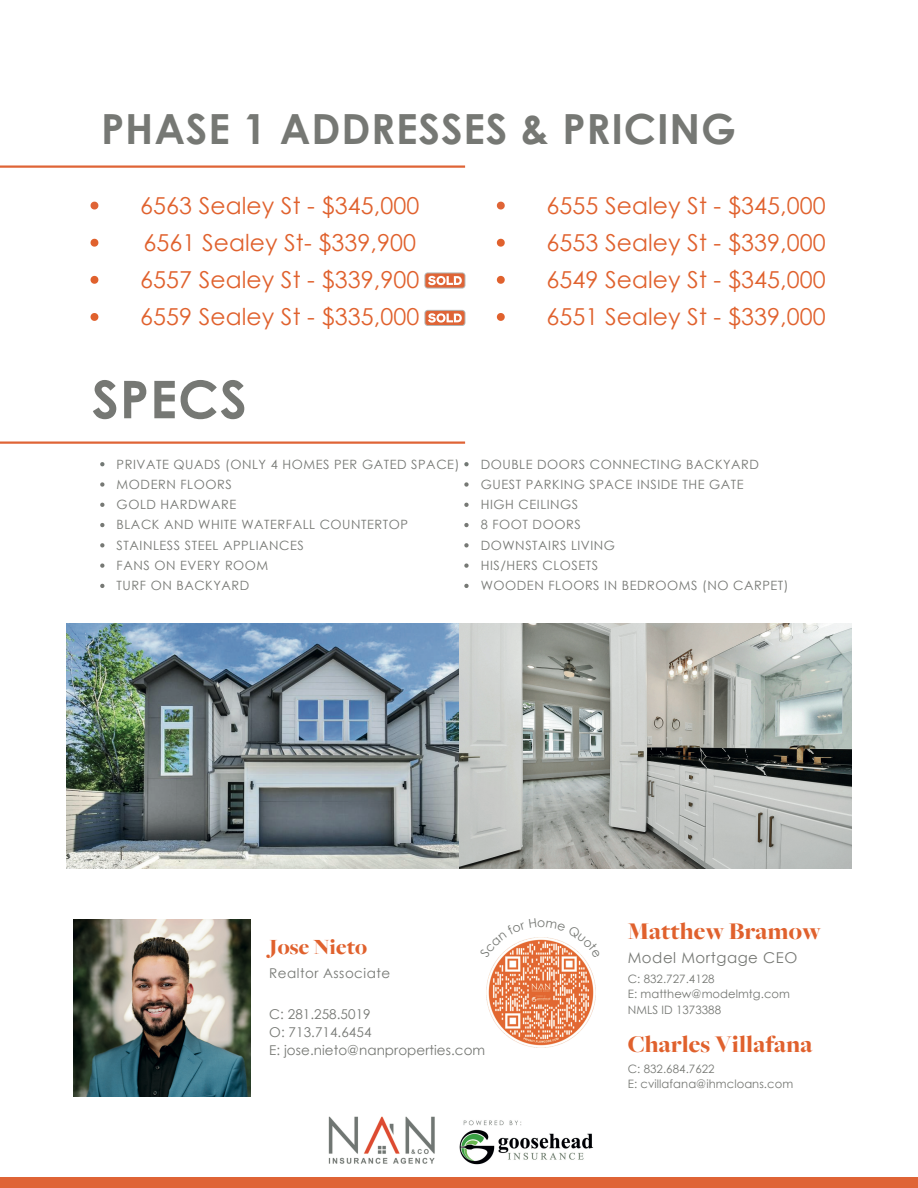
<style>
.page{position:relative;width:918px;height:1188px;background:#fff}
.page>*{position:absolute;margin:0;border:0;box-sizing:border-box;transform-origin:0 0}
.t1{font:52.05px "font 000000002 c 19 f 95 b";letter-spacing:.02em;color:#767874}
.t2{font:41.55px "font 000000002 c 19 f 95 b";letter-spacing:.02em;color:#767874}
.t3{font:24.9px "font 000000002 c 19 f 95 b";color:#e0612d}
.t4{font:23.4px/37.2px "font 000000002 c 19 f 95 b";letter-spacing:.005em;color:#e0612d}
.t5{font:22.5px "font 000000002 c 19 f 95 b";color:#e0612d}
.t6{font:14.85px "font 000000002 c 19 f 95 b";letter-spacing:.035em;color:#767874}
.t7{font:13.5px/18px "font 000000002 c 19 f 95 b";letter-spacing:.005em;color:#767874}
.t8{font:13.5px "font 000000002 c 19 f 95 b";letter-spacing:.035em;color:#767874}
.t9{font:12.75px/20.2px "font 000000002 c 19 f 95 b";letter-spacing:.04em;color:#767874}
.t10{font:12.3px "font 000000002 c 19 f 95 b";color:#767874}
.t11{font:11.55px/15.5px "font 000000002 c 19 f 95 b";letter-spacing:.005em;color:#767874}
</style>
<div class="page">
<div style="left:0;top:1177px;width:918px;height:11px;background:#df6436"></div>
<hr style="left:0;top:165px;width:465px;height:3px;background:#df6436">
<hr style="left:0;top:441px;width:465px;height:3px;background:#df6436">
<img style="left:67px;top:623px;width:785px;height:246px">
<img style="left:73px;top:919px;width:177px;height:177px">
<img style="left:486px;top:937px;width:110px;height:111px">
<img style="left:459px;top:1120px;width:134px;height:45px">
<img style="left:328px;top:1116px;width:107px;height:48px">
<svg style="left:91px;top:202px;width:7px;height:8px"></svg>
<svg style="left:91px;top:239px;width:7px;height:8px"></svg>
<svg style="left:91px;top:276px;width:7px;height:8px"></svg>
<svg style="left:91px;top:313px;width:7px;height:8px"></svg>
<svg style="left:497px;top:202px;width:8px;height:8px"></svg>
<svg style="left:497px;top:239px;width:8px;height:8px"></svg>
<svg style="left:497px;top:276px;width:8px;height:8px"></svg>
<svg style="left:497px;top:313px;width:8px;height:8px"></svg>
<svg style="left:100px;top:462px;width:4px;height:4px"></svg>
<svg style="left:100px;top:482px;width:4px;height:5px"></svg>
<svg style="left:100px;top:503px;width:4px;height:4px"></svg>
<svg style="left:100px;top:523px;width:4px;height:4px"></svg>
<svg style="left:100px;top:543px;width:4px;height:4px"></svg>
<svg style="left:100px;top:563px;width:4px;height:5px"></svg>
<svg style="left:100px;top:584px;width:4px;height:4px"></svg>
<svg style="left:464px;top:462px;width:5px;height:4px"></svg>
<svg style="left:464px;top:482px;width:5px;height:5px"></svg>
<svg style="left:464px;top:503px;width:5px;height:4px"></svg>
<svg style="left:464px;top:523px;width:5px;height:4px"></svg>
<svg style="left:464px;top:543px;width:5px;height:4px"></svg>
<svg style="left:464px;top:563px;width:5px;height:5px"></svg>
<svg style="left:464px;top:584px;width:5px;height:4px"></svg>
<svg style="left:424px;top:272px;width:41px;height:16px"></svg>
<svg style="left:424px;top:310px;width:41px;height:16px"></svg>
<svg style="left:486px;top:937px;width:50px;height:21px"></svg>
<svg style="left:546px;top:937px;width:50px;height:21px"></svg>
<h2 class="t2" style="left:101px;top:102px;width:636px">PHASE 1 ADDRESSES &amp; PRICING</h2>
<h3 class="t4" style="left:140px;top:186px;width:281px">6563 Sealey St - $345,000<br>6561 Sealey St- $339,900<br>6557 Sealey St - $339,900<br>6559 Sealey St - $335,000</h3>
<h3 class="t4" style="left:546px;top:186px;width:281px;text-align:justify">6555 Sealey St - $345,000<br>6553 Sealey St - $339,000<br>6549 Sealey St - $345,000<br>6551 Sealey St - $339,000</h3>
<h1 class="t1" style="left:92px;top:366px;width:157px">SPECS</h1>
<p class="t9" style="left:117px;top:453px;width:344px">PRIVATE QUADS (ONLY 4 HOMES PER GATED SPACE)<br>MODERN FLOORS<br>GOLD HARDWARE<br>BLACK AND WHITE WATERFALL COUNTERTOP<br>STAINLESS STEEL APPLIANCES<br>FANS ON EVERY ROOM<br>TURF ON BACKYARD</p>
<p class="t9" style="left:481px;top:453px;width:309px">DOUBLE DOORS CONNECTING BACKYARD<br>GUEST PARKING SPACE INSIDE THE GATE<br>HIGH CEILINGS<br>8 FOOT DOORS<br>DOWNSTAIRS LIVING<br>HIS/HERS CLOSETS<br>WOODEN FLOORS IN BEDROOMS (NO CARPET)</p>
<h3 class="t5" style="left:269px;top:937px;width:99px">Jose Nieto</h3>
<p class="t8" style="left:269px;top:965px;width:122px">Realtor Associate</p>
<p class="t7" style="left:269px;top:1005px;width:218px">C: 281.258.5019<br>O: 713.714.6454<br>E: jose.nieto@nanproperties.com</p>
<p class="t10" style="left:537px;top:915px;width:10px">o</p>
<h3 class="t3" style="left:628px;top:921px;width:195px">Matthew Bramow</h3>
<p class="t6" style="left:628px;top:948px;width:171px">Model Mortgage CEO</p>
<p class="t11" style="left:628px;top:971px;width:164px">C: 832.727.4128<br>E: matthew@modelmtg.com<br>NMLS ID 1373388</p>
<h3 class="t3" style="left:628px;top:1034px;width:186px">Charles Villafana</h3>
<p class="t11" style="left:628px;top:1060px;width:167px">C: 832.684.7622<br>E: cvillafana@ihmcloans.com</p>
</div>
